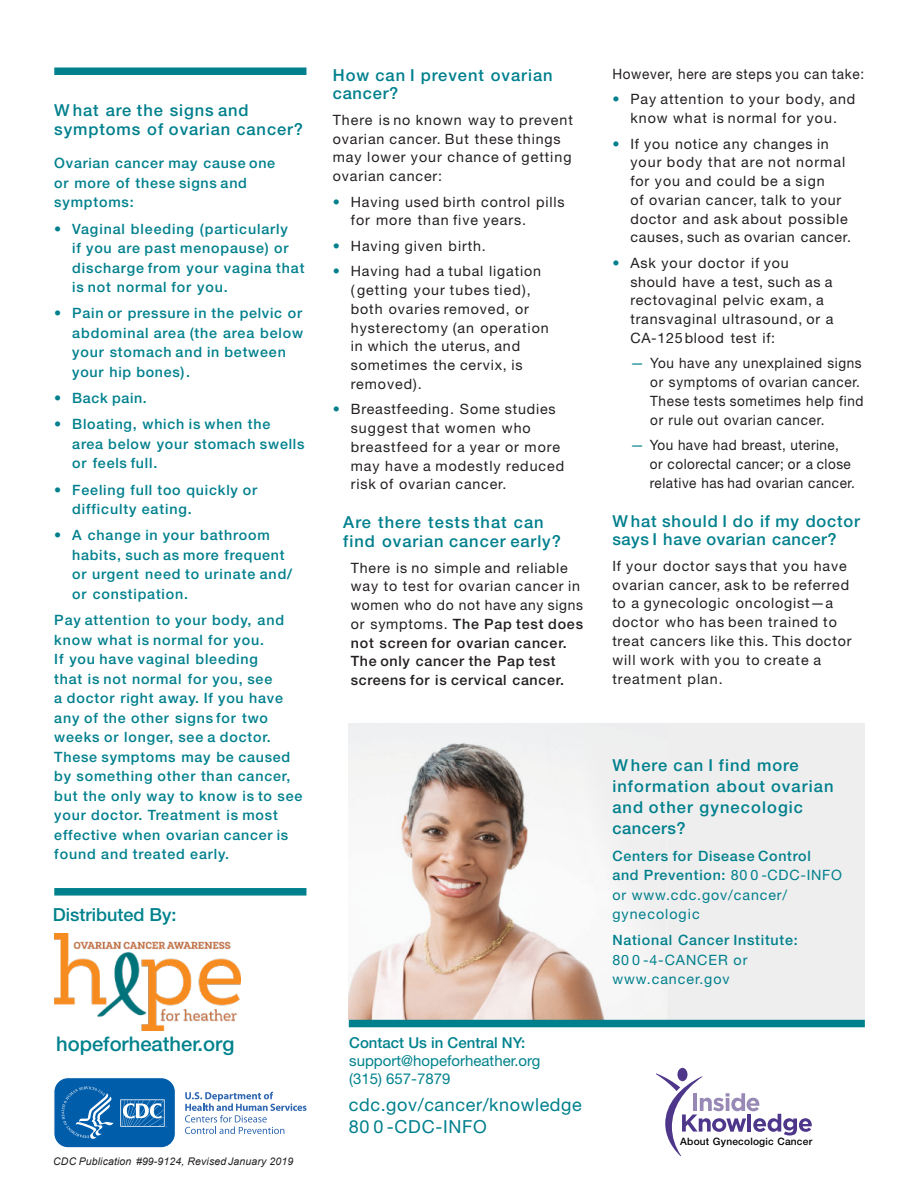
<style>
.page{position:relative;width:919px;height:1188px;background:#fff}
.page>*{position:absolute;margin:0;border:0;box-sizing:border-box;transform-origin:0 0}
.t1{font:500 20.25px "Helvetica Neue LT Std";color:#00828d}
.t2{font:18px/22.5px "Helvetica Neue LT Std";letter-spacing:.035em;color:#00808d}
.t3{font:500 18px "Helvetica Neue LT Std";color:#00828d}
.t4{font:500 16.5px/21px "Helvetica Neue LT Pro";letter-spacing:.055em;color:#00808d}
.t5{font:500 16.5px/18.8px "Helvetica Neue LT Pro";letter-spacing:.035em;color:#00808d}
.t6{font:15px/18px "Helvetica Neue LT Std";color:#00828d}
.t7{font:500 15px "Helvetica Neue LT Std";color:#00828d}
.t8{font:14.25px/18.8px "Helvetica Neue LT Std";letter-spacing:.06em;color:#231f20}
.t9{font:500 14.25px/19.5px "Helvetica Neue LT Std";letter-spacing:.06em;color:#00808d}
.t10{font:500 14.25px/18.8px "Helvetica Neue LT Std";letter-spacing:.045em;color:#231f20}
.t11{font:14.25px/18.8px "Helvetica Neue LT Std";letter-spacing:.06em;color:#231f20;scale:.95 1}
.t12{font:14.25px/19.5px "Helvetica Neue LT Std";letter-spacing:.065em;color:#00808d}
.t13{font:14.25px/18.8px "Helvetica Neue LT Std";letter-spacing:.035em;color:#231f20;scale:.95 1}
.t14{font:500 14.25px "Helvetica Neue LT Std";letter-spacing:.04em;color:#00808d}
.t15{font:italic 10.5px "Arial";letter-spacing:.01em;color:#231f20}
.t16{font:500 10.2px "Helvetica Neue LT Std";letter-spacing:.02em;color:#000}
.s1{color:#00808d}
.s2{font-weight:400}
.s3{font-weight:500}
</style>
<div class="page">
<div style="left:349px;top:723px;width:515px;height:297px;background:#eee"></div>
<img style="left:349px;top:743px;width:318px;height:277px">
<div style="left:54px;top:68px;width:252px;height:7px;background:#00808d"></div>
<div style="left:54px;top:888px;width:252px;height:8px;background:#00808d"></div>
<div style="left:677px;top:1068px;width:10px;height:13px;background:#4e378a;border-radius:50%"></div>
<svg style="left:656px;top:1073px;width:155px;height:83px"></svg>
<svg style="left:53px;top:1077px;width:123px;height:71px;background:#2a77b7"></svg>
<svg style="left:185px;top:1092px;width:121px;height:42px"></svg>
<div style="left:349px;top:1020px;width:515px;height:7px;background:#00808d"></div>
<img style="left:55px;top:934px;width:185px;height:97px">
<p class="t4" style="left:54px;top:103px;width:250px;line-height:19.5px">W hat are the signs and symptoms of ovarian cancer?</p>
<p class="t9" style="left:54px;top:156px;width:222px">Ovarian cancer may cause one or more of these signs and symptoms:</p>
<p class="t9" style="left:72px;top:221px;width:233px;text-indent:-18px">• Vaginal bleeding (particularly<br>if you are past menopause) or discharge from your vagina that is not normal for you.</p>
<p class="t9" style="left:72px;top:306px;width:232px;text-indent:-18px">• Pain or pressure in the pelvic or abdominal area (the area below your stomach and in between your hip bones).</p>
<p class="t14" style="left:54px;top:393px;width:94px">• Back pain.</p>
<p class="t9" style="left:72px;top:417px;width:234px;text-indent:-18px">• Bloating, which is when the area below your stomach swells or feels full.</p>
<p class="t9" style="left:72px;top:482px;width:186px;text-indent:-18px">• Feeling full too quickly or difficulty eating.</p>
<p class="t9" style="left:72px;top:528px;width:221px;text-indent:-18px">• A change in your bathroom habits, such as more frequent or urgent need to urinate and/ or constipation.</p>
<p class="t9" style="left:54px;top:612px;width:249px">Pay attention to your body, and know what is normal for you.<br>If you have vaginal bleeding<br>that is not normal for you, see<br>a doctor right away. If you have any of the other signs for two weeks or longer, see a doctor.<br>These symptoms may be caused by something other than cancer, but the only way to know is to see your doctor. Treatment is most effective when ovarian cancer is found and treated early.</p>
<p class="t3" style="left:53px;top:908px;width:125px">Distributed By:</p>
<p class="t4" style="left:333px;top:68px;width:221px;line-height:18.8px">How can I prevent ovarian cancer?</p>
<p class="t8" style="left:333px;top:113px;width:241px">There is no known way to prevent ovarian cancer. But these things may lower your chance of getting ovarian cancer:</p>
<p class="t8" style="left:351px;top:194px;width:215px;text-indent:-18px"><span class="s1">•</span> Having used birth control pills for more than five years.</p>
<p class="t8" style="left:333px;top:239px;width:155px"><span class="s1">•</span> Having given birth.</p>
<p class="t8" style="left:351px;top:264px;width:199px;text-indent:-18px"><span class="s1">•</span> Having had a tubal ligation (getting your tubes tied), both ovaries removed, or hysterectomy (an operation in which the uterus, and sometimes the cervix, is removed).</p>
<p class="t8" style="left:351px;top:402px;width:215px;text-indent:-18px"><span class="s1">•</span> Breastfeeding. Some studies suggest that women who breastfeed for a year or more may have a modestly reduced risk of ovarian cancer.</p>
<p class="t4" style="left:343px;top:515px;width:219px;line-height:18.8px">Are there tests that can find ovarian cancer early?</p>
<p class="t10" style="left:351px;top:560px;width:234px"><span class="s2">There is no simple and reliable way to test for ovarian cancer in women who do not have any signs or symptoms.</span> The Pap test does not screen for ovarian cancer.<br>The only cancer the Pap test screens for is cervical cancer.</p>
<h1 class="t1" style="left:56px;top:1036px;width:180px">hopeforheather.org</h1>
<p class="t7" style="left:349px;top:1038px;width:177px">Contact Us in Central NY:</p>
<p class="t6" style="left:349px;top:1054px;width:193px">support@hopeforheather.org (315) 657-7879</p>
<p class="t15" style="left:53px;top:1158px;width:241px">CDC Publication #99-9124, Revised January 2019</p>
<p class="t2" style="left:349px;top:1096px;width:234px">cdc.gov/cancer/knowledge<br>80 0 -CDC-INFO</p>
<p class="t11" style="left:612px;top:66px;width:266px">However, here are steps you can take:</p>
<p class="t8" style="left:612px;top:92px;width:244px;text-align:center"><span class="s1">•</span> Pay attention to your body, and know what is normal for you.</p>
<p class="t8" style="left:630px;top:136px;width:222px;text-indent:-18px"><span class="s1">•</span> If you notice any changes in your body that are not normal for you and could be a sign<br>of ovarian cancer, talk to your doctor and ask about possible causes, such as ovarian cancer.</p>
<p class="t8" style="left:630px;top:255px;width:205px;text-indent:-18px"><span class="s1">•</span> Ask your doctor if you should have a test, such as a rectovaginal pelvic exam, a transvaginal ultrasound, or a<br>CA-125blood test if:</p>
<p class="t11" style="left:650px;top:356px;width:226px;text-indent:-20px"><span class="s1">—</span> You have any unexplained signs or symptoms of ovarian cancer.<br>These tests sometimes help find or rule out ovarian cancer.</p>
<p class="t13" style="left:649px;top:438px;width:217px;text-indent:-19px"><span class="s1">—</span> You have had breast, uterine, or colorectal cancer; or a close relative has had ovarian cancer.</p>
<p class="t5" style="left:612px;top:514px;width:249px">W hat should I do if my doctor says I have ovarian cancer?</p>
<p class="t8" style="left:612px;top:558px;width:240px">If your doctor says that you have ovarian cancer, ask to be referred to a gynecologic oncologist—a doctor who has been trained to treat cancers like this. This doctor will work with you to create a treatment plan.</p>
<p class="t4" style="left:612px;top:757px;width:222px">W here can I find more information about ovarian and other gynecologic cancers?</p>
<p class="t12" style="left:612px;top:848px;width:231px"><span class="s3">Centers for Disease Control<br>and Prevention:</span> 80 0 -CDC-INFO or www.cdc.gov/cancer/ gynecologic</p>
<p class="t9" style="left:612px;top:933px;width:187px">National Cancer Institute:</p>
<p class="t12" style="left:612px;top:952px;width:136px">80 0 -4-CANCER or www.cancer.gov</p>
<p class="t16" style="left:680px;top:1138px;width:133px">About Gynecologic Cancer</p>
</div>
